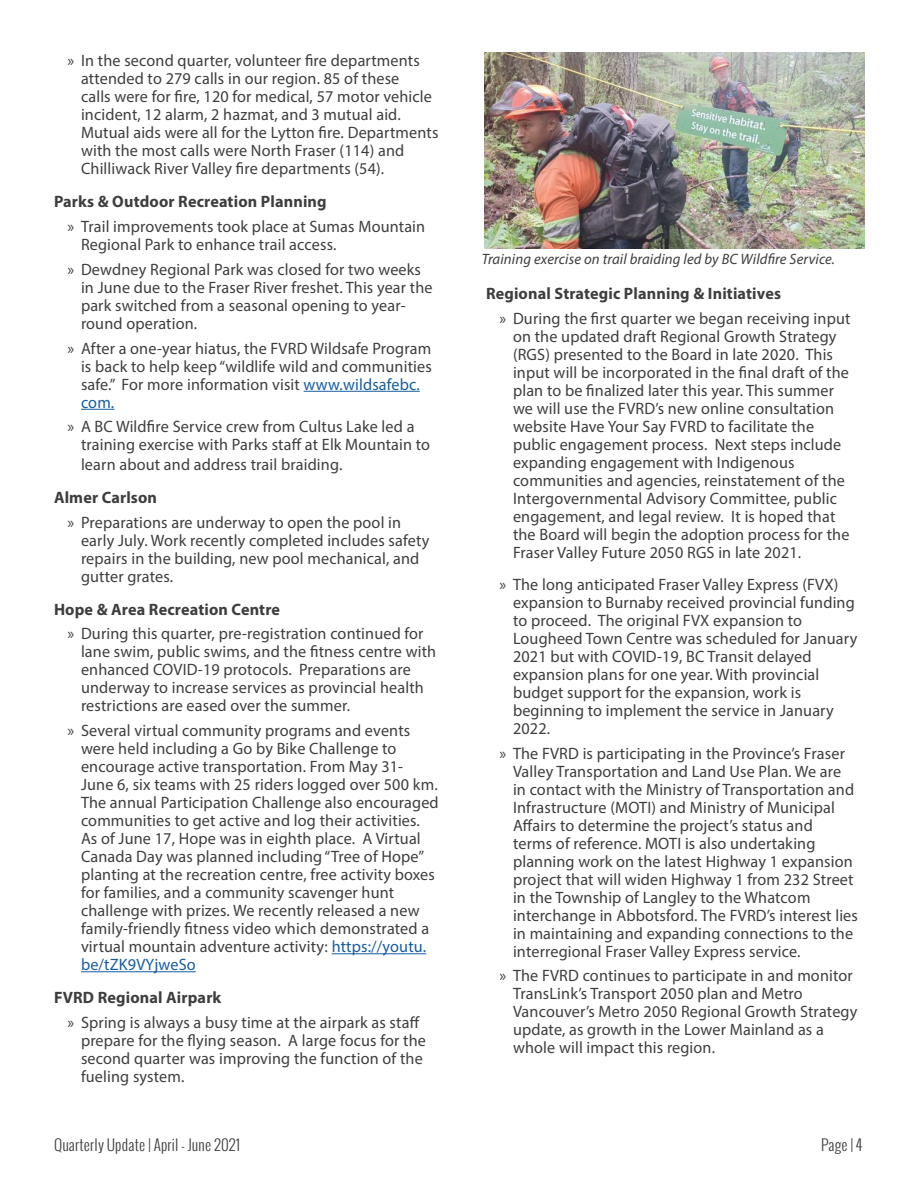
<style>
.page{position:relative;width:918px;height:1188px;background:#fff}
.page>*{position:absolute;margin:0;border:0;box-sizing:border-box;transform-origin:0 0}
.t1{font:16.5px/18px "Myriad Pro";letter-spacing:.01em;color:#3e3e3f}
.Body{font:700 16.5px "Myriad Pro";letter-spacing:.01em;color:#3e3e3f}
.Body-2{font:italic 15px "Myriad Pro";letter-spacing:.01em;color:#3e3e3f}
.t2{font:300 15px "Oswald";letter-spacing:.01em;color:#3e3e3f}
.s1{color:#175d9e}
</style>
<div class="page">
<hr style="left:304px;top:391px;width:116px;height:1px;background:#175d9e">
<hr style="left:81px;top:409px;width:33px;height:1px;background:#175d9e">
<hr style="left:332px;top:953px;width:94px;height:1px;background:#175d9e">
<hr style="left:81px;top:971px;width:115px;height:1px;background:#175d9e">
<img style="left:484px;top:53px;width:380px;height:195px">
<p class="t1" style="left:81px;top:52px;width:359px;text-indent:-14px">» In the second quarter, volunteer fire departments attended to 279 calls in our region. 85 of these<br>calls were for fire, 120 for medical, 57 motor vehicle incident, 12 alarm, 2 hazmat, and 3 mutual aid.<br>Mutual aids were all for the Lytton fire. Departments with the most calls were North Fraser (114) and Chilliwack River Valley fire departments (54).</p>
<p class="Body" style="left:54px;top:191px;width:274px">Parks &amp; Outdoor Recreation Planning</p>
<p class="t1" style="left:81px;top:217px;width:346px;text-indent:-14px">» Trail improvements took place at Sumas Mountain<br>Regional Park to enhance trail access.</p>
<p class="t1" style="left:81px;top:260px;width:353px;text-indent:-14px">» Dewdney Regional Park was closed for two weeks in June due to the Fraser River freshet. This year the park switched from a seasonal opening to year&shy;round operation.</p>
<p class="t1" style="left:81px;top:339px;width:352px;text-indent:-14px">» After a one-year hiatus, the FVRD Wildsafe Program is back to help keep “wildlife wild and communities safe.” For more information visit <span class="s1">www.wildsafebc. com.</span></p>
<p class="t1" style="left:81px;top:418px;width:351px;text-indent:-14px">» A BC Wildfire Service crew from Cultus Lake led a training exercise with Parks staff at Elk Mountain to</p>
<p class="t1" style="left:81px;top:455px;width:263px">learn about and address trail braiding.</p>
<p class="Body" style="left:54px;top:487px;width:105px">Almer Carlson</p>
<p class="t1" style="left:81px;top:513px;width:350px;text-indent:-14px">» Preparations are underway to open the pool in early July. Work recently completed includes safety repairs in the building, new pool mechanical, and gutter grates.</p>
<p class="Body" style="left:54px;top:598px;width:228px">Hope &amp; Area Recreation Centre</p>
<p class="t1" style="left:81px;top:625px;width:357px;text-indent:-14px">» During this quarter, pre-registration continued for lane swim, public swims, and the fitness centre with enhanced COVID-19 protocols. Preparations are underway to increase services as provincial health restrictions are eased over the summer.</p>
<p class="t1" style="left:81px;top:721px;width:359px;text-indent:-14px">» Several virtual community programs and events were held including a Go by Bike Challenge to encourage active transportation. From May 31- June 6, six teams with 25 riders logged over 500 km.<br>The annual Participation Challenge also encouraged communities to get active and log their activities.<br>As of June 17, Hope was in eighth place. A Virtual Canada Day was planned including “Tree of Hope” planting at the recreation centre, free activity boxes for families, and a community scavenger hunt challenge with prizes. We recently released a new family-friendly fitness video which demonstrated a virtual mountain adventure activity: <span class="s1">https://youtu. be/tZK9VYjweSo</span></p>
<p class="Body" style="left:54px;top:987px;width:169px">FVRD Regional Airpark</p>
<p class="t1" style="left:81px;top:1013px;width:346px;text-indent:-14px">» Spring is always a busy time at the airpark as staff prepare for the flying season. A large focus for the second quarter was improving the function of the fueling system.</p>
<p class="Body-2" style="left:482px;top:250px;width:355px">Training exercise on trail braiding led by BC Wildfire Service.</p>
<p class="Body" style="left:486px;top:282px;width:297px">Regional Strategic Planning &amp; Initiatives</p>
<p class="t1" style="left:513px;top:309px;width:339px;text-indent:-14px">» During the first quarter we began receiving input on the updated draft Regional Growth Strategy (RGS) presented to the Board in late 2020. This input will be incorporated in the final draft of the plan to be finalized later this year. This summer we will use the FVRD’s new online consultation website Have Your Say FVRD to facilitate the public engagement process. Next steps include expanding engagement with Indigenous communities and agencies, reinstatement of the Intergovernmental Advisory Committee, public engagement, and legal review. It is hoped that the Board will begin the adoption process for the Fraser Valley Future 2050 RGS in late 2021.</p>
<p class="t1" style="left:513px;top:575px;width:346px;text-indent:-14px">» The long anticipated Fraser Valley Express (FVX) expansion to Burnaby received provincial funding to proceed. The original FVX expansion to Lougheed Town Centre was scheduled for January 2021 but with COVID-19, BC Transit delayed expansion plans for one year. With provincial budget support for the expansion, work is beginning to implement the service in January 2022.</p>
<p class="t1" style="left:513px;top:744px;width:346px;text-indent:-14px">» The FVRD is participating in the Province’s Fraser Valley Transportation and Land Use Plan. We are in contact with the Ministry of Transportation and Infrastructure (MOTI) and Ministry of Municipal Affairs to determine the project’s status and<br>terms of reference. MOTI is also undertaking planning work on the latest Highway 1 expansion project that will widen Highway 1 from 232 Street in the Township of Langley to the Whatcom interchange in Abbotsford. The FVRD’s interest lies in maintaining and expanding connections to the interregional Fraser Valley Express service.</p>
<p class="t1" style="left:513px;top:967px;width:346px;text-indent:-14px">» The FVRD continues to participate in and monitor TransLink’s Transport 2050 plan and Metro Vancouver’s Metro 2050 Regional Growth Strategy update, as growth in the Lower Mainland as a whole will impact this region.</p>
<p class="t2" style="left:54px;top:1135px;width:187px">Quarterly Update | April - June 2021</p>
<p class="t2" style="left:821px;top:1135px;width:43px">Page | 4</p>
</div>
